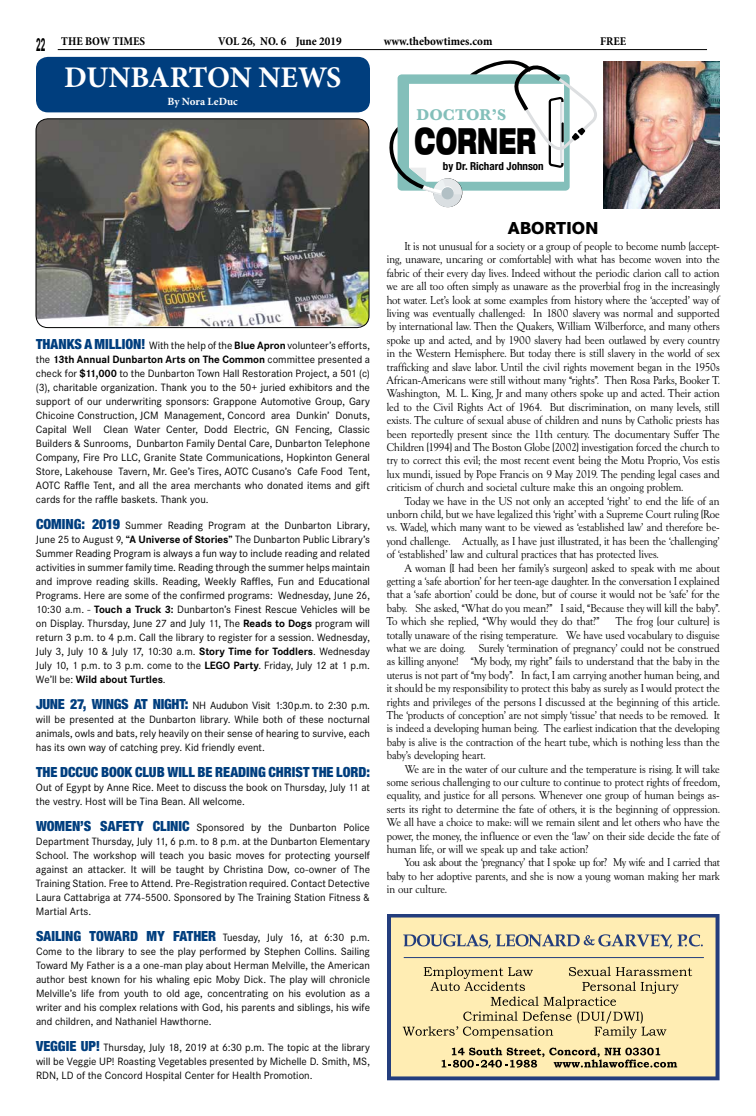
<style>
.page{position:relative;width:756px;height:1116px;background:#fff}
.page>*{position:absolute;margin:0;border:0;box-sizing:border-box;transform-origin:0 0}
.t1{font:900 expanded 36.2px "Helvetica Neue LT Std";color:#000;scale:.57 1}
.t2{font:700 30px "Minion Pro";letter-spacing:-.01em;color:#fff}
.t3{font:800 18px "Corporate S";letter-spacing:-.01em;color:#000}
.t4{font:700 18px "Arial";color:#000;scale:.47 1}
.t5{font:700 16.2px "Baskerville";color:#83bfba}
.t6{font:900 condensed 14px "Helvetica Neue LT Std";letter-spacing:-.005em;color:#003e7e}
.t7{font:700 condensed 12px "Minion Pro";color:#000}
.t8{font:11px/13.4px "Goudy Serial";color:#000;text-align:justify;scale:.96 1}
.t9{font:11px/14px "Corporate S";color:#000;text-align:justify}
.t10{font:700 condensed 11px "Helvetica Neue LT Std";color:#000}
.t11{font:700 11px "Minion Pro";color:#fff}
.s1{font-family:"Helvetica Neue LT Std";font-weight:900;font-stretch:condensed;font-size:14px;color:#003e7e}
.s2{font-weight:700}
</style>
<div class="page">
<hr style="left:58px;top:49px;width:649px;height:1px;background:#000">
<img style="left:36px;top:120px;width:332px;height:206px">
<div style="left:36px;top:118px;width:334px;height:210px;border:1px solid #000;border-radius:12px"></div>
<div style="left:36px;top:57px;width:334px;height:55px;background:#003e7e;border-radius:12px"></div>
<div style="left:434px;top:178px;width:28px;height:29px;background:#b9bdbf;border-radius:50%"></div>
<div style="left:433px;top:179px;width:29px;height:28px;background:#dadfe2;border-radius:50%"></div>
<div style="left:442px;top:187px;width:12px;height:12px;background:#b2c0c5;border-radius:50%"></div>
<svg style="left:387px;top:50px;width:210px;height:146px"></svg>
<img style="left:604px;top:61px;width:115px;height:147px">
<svg style="left:387px;top:914px;width:333px;height:166px;fill:#ffedb3"></svg>
<svg style="left:403px;top:934px;width:300px;height:14px"></svg>
<svg style="left:403px;top:967px;width:289px;height:72px"></svg>
<svg style="left:442px;top:1047px;width:235px;height:21px"></svg>
<hr style="left:404px;top:957px;width:300px;height:1px;background:#233d7d">
<h3 class="t4" style="left:36px;top:33px;width:21px">22</h3>
<p class="t7" style="left:61px;top:33px;width:85px">THE BOW TIMES</p>
<p class="t7" style="left:218px;top:33px;width:125px">VOL 26, NO. 6 June 2019</p>
<p class="t7" style="left:384px;top:33px;width:110px">www.thebowtimes.com</p>
<p class="t7" style="left:600px;top:33px;width:28px">FREE</p>
<h2 class="t2" style="left:64px;top:57px;width:279px">DUNBARTON NEWS</h2>
<p class="t11" style="left:168px;top:94px;width:72px">By Nora LeDuc</p>
<h3 class="t5" style="left:417px;top:103px;width:91px">DOCTOR’S</h3>
<h1 class="t1" style="left:415px;top:117px;width:214px">CORNER</h1>
<p class="t10" style="left:443px;top:159px;width:102px">by Dr. Richard Johnson</p>
<p class="t9" style="left:36px;top:338px;width:336px"><span class="s1">THANKS A MILLION!</span> With the help of the <span class="s2">Blue Apron</span> volunteer’s efforts, the <span class="s2">13th Annual Dunbarton Arts on The Common</span> committee presented a check for <span class="s2">$11,000</span> to the Dunbarton Town Hall Restoration Project, a 501 (c) (3), charitable organization. Thank you to the 50+ juried exhibitors and the support of our underwriting sponsors: Grappone Automotive Group, Gary Chicoine Construction, JCM Management, Concord area Dunkin’ Donuts, Capital Well Clean Water Center, Dodd Electric, GN Fencing, Classic Builders &amp; Sunrooms, Dunbarton Family Dental Care, Dunbarton Telephone Company, Fire Pro LLC, Granite State Communications, Hopkinton General Store, Lakehouse Tavern, Mr. Gee’s Tires, AOTC Cusano’s Cafe Food Tent, AOTC Raffle Tent, and all the area merchants who donated items and gift cards for the raffle baskets. Thank you.</p>
<p class="t9" style="left:36px;top:518px;width:336px"><span class="s1">COMING: 2019</span> Summer Reading Program at the Dunbarton Library, June 25 to August 9, <span class="s2">“A Universe of Stories”</span> The Dunbarton Public Library’s Summer Reading Program is always a fun way to include reading and related activities in summer family time. Reading through the summer helps maintain and improve reading skills. Reading, Weekly Raffles, Fun and Educational Programs. Here are some of the confirmed programs: Wednesday, June 26, 10:30 a.m. - <span class="s2">Touch a Truck 3:</span> Dunbarton’s Finest Rescue Vehicles will be on Display. Thursday, June 27 and July 11, The <span class="s2">Reads to Dogs</span> program will return 3 p.m. to 4 p.m. Call the library to register for a session. Wednesday, July 3, July 10 &amp; July 17, 10:30 a.m. <span class="s2">Story Time for Toddlers</span>. Wednesday July 10, 1 p.m. to 3 p.m. come to the <span class="s2">LEGO Party</span>. Friday, July 12 at 1 p.m.<br>We’ll be: <span class="s2">Wild about Turtles</span>.</p>
<p class="t9" style="left:36px;top:698px;width:336px"><span class="s1">JUNE 27, WINGS AT NIGHT:</span> NH Audubon Visit 1:30 p.m. to 2:30 p.m. will be presented at the Dunbarton library. While both of these nocturnal animals, owls and bats, rely heavily on their sense of hearing to survive, each has its own way of catching prey. Kid friendly event.</p>
<p class="t6" style="left:36px;top:764px;width:336px">THE DCCUC BOOK CLUB WILL BE READING CHRIST THE LORD:</p>
<p class="t9" style="left:36px;top:780px;width:336px">Out of Egypt by Anne Rice. Meet to discuss the book on Thursday, July 11 at the vestry. Host will be Tina Bean. All welcome.</p>
<p class="t9" style="left:36px;top:820px;width:336px"><span class="s1">WOMEN’S SAFETY CLINIC</span> Sponsored by the Dunbarton Police Department Thursday, July 11, 6 p.m. to 8 p.m. at the Dunbarton Elementary School. The workshop will teach you basic moves for protecting yourself against an attacker. It will be taught by Christina Dow, co-owner of The Training Station. Free to Attend. Pre-Registration required. Contact Detective Laura Cattabriga at 774-5500. Sponsored by The Training Station Fitness &amp; Martial Arts.</p>
<p class="t9" style="left:36px;top:930px;width:336px"><span class="s1">SAILING TOWARD MY FATHER</span> Tuesday, July 16, at 6:30 p.m.<br>Come to the library to see the play performed by Stephen Collins. Sailing Toward My Father is a a one-man play about Herman Melville, the American author best known for his whaling epic Moby Dick. The play will chronicle Melville’s life from youth to old age, concentrating on his evolution as a writer and his complex relations with God, his parents and siblings, his wife and children, and Nathaniel Hawthorne.</p>
<p class="t9" style="left:36px;top:1040px;width:336px"><span class="s1">VEGGIE UP!</span> Thursday, July 18, 2019 at 6:30 p.m. The topic at the library will be Veggie UP! Roasting Vegetables presented by Michelle D. Smith, MS, RDN, LD of the Concord Hospital Center for Health Promotion.</p>
<h3 class="t3" style="left:508px;top:215px;width:92px">ABORTION</h3>
<p class="t8" style="left:387px;top:240px;width:348px;text-indent:18px">It is not unusual for a society or a group of people to become numb (accept&shy;ing, unaware, uncaring or comfortable) with what has become woven into the fabric of their every day lives. Indeed without the periodic clarion call to action we are all too often simply as unaware as the proverbial frog in the increasingly hot water. Let’s look at some examples from history where the ‘accepted’ way of living was eventually challenged: In 1800 slavery was normal and supported by international law. Then the Quakers, William Wilberforce, and many others spoke up and acted, and by 1900 slavery had been outlawed by every country in the Western Hemisphere. But today there is still slavery in the world of sex trafficking and slave labor. Until the civil rights movement began in the 1950s African-Americans were still without many “rights”. Then Rosa Parks, Booker T.<br>Washington, M. L. King, Jr and many others spoke up and acted. Their action led to the Civil Rights Act of 1964. But discrimination, on many levels, still exists. The culture of sexual abuse of children and nuns by Catholic priests has been reportedly present since the 11th century. The documentary Suffer The Children (1994) and The Boston Globe (2002) investigation forced the church to try to correct this evil; the most recent event being the Motu Proprio, Vos estis lux mundi, issued by Pope Francis on 9 May 2019. The pending legal cases and criticism of church and societal culture make this an ongoing problem.</p>
<p class="t8" style="left:387px;top:495px;width:348px;text-indent:18px">Today we have in the US not only an accepted ‘right’ to end the life of an unborn child, but we have legalized this ‘right’ with a Supreme Court ruling (Roe vs. Wade), which many want to be viewed as ‘established law’ and therefore be&shy;yond challenge. Actually, as I have just illustrated, it has been the ‘challenging’ of ‘established’ law and cultural practices that has protected lives.</p>
<p class="t8" style="left:387px;top:562px;width:348px;text-indent:18px">A woman (I had been her family’s surgeon) asked to speak with me about getting a ‘safe abortion’ for her teen-age daughter. In the conversation I explained that a ‘safe abortion’ could be done, but of course it would not be ‘safe’ for the baby. She asked, “What do you mean?” I said, “Because they will kill the baby”.<br>To which she replied, “Why would they do that?”</p>
<p class="t8" style="left:387px;top:615px;width:348px;text-indent:229px">The frog (our culture) is totally unaware of the rising temperature. We have used vocabulary to disguise what we are doing. Surely ‘termination of pregnancy’ could not be construed as killing anyone! “My body, my right” fails to understand that the baby in the uterus is not part of “my body”. In fact, I am carrying another human being, and it should be my responsibility to protect this baby as surely as I would protect the rights and privileges of the persons I discussed at the beginning of this article.<br>The ‘products of conception’ are not simply ‘tissue’ that needs to be removed. It is indeed a developing human being. The earliest indication that the developing baby is alive is the contraction of the heart tube, which is nothing less than the baby’s developing heart.</p>
<p class="t8" style="left:387px;top:763px;width:348px;text-indent:18px">We are in the water of our culture and the temperature is rising. It will take some serious challenging to our culture to continue to protect rights of freedom, equality, and justice for all persons. Whenever one group of human beings as&shy;serts its right to determine the fate of others, it is the beginning of oppression.<br>We all have a choice to make: will we remain silent and let others who have the power, the money, the influence or even the ‘law’ on their side decide the fate of human life, or will we speak up and take action?</p>
<p class="t8" style="left:387px;top:857px;width:348px;text-indent:18px">You ask about the ‘pregnancy’ that I spoke up for? My wife and I carried that baby to her adoptive parents, and she is now a young woman making her mark in our culture.</p>
</div>
